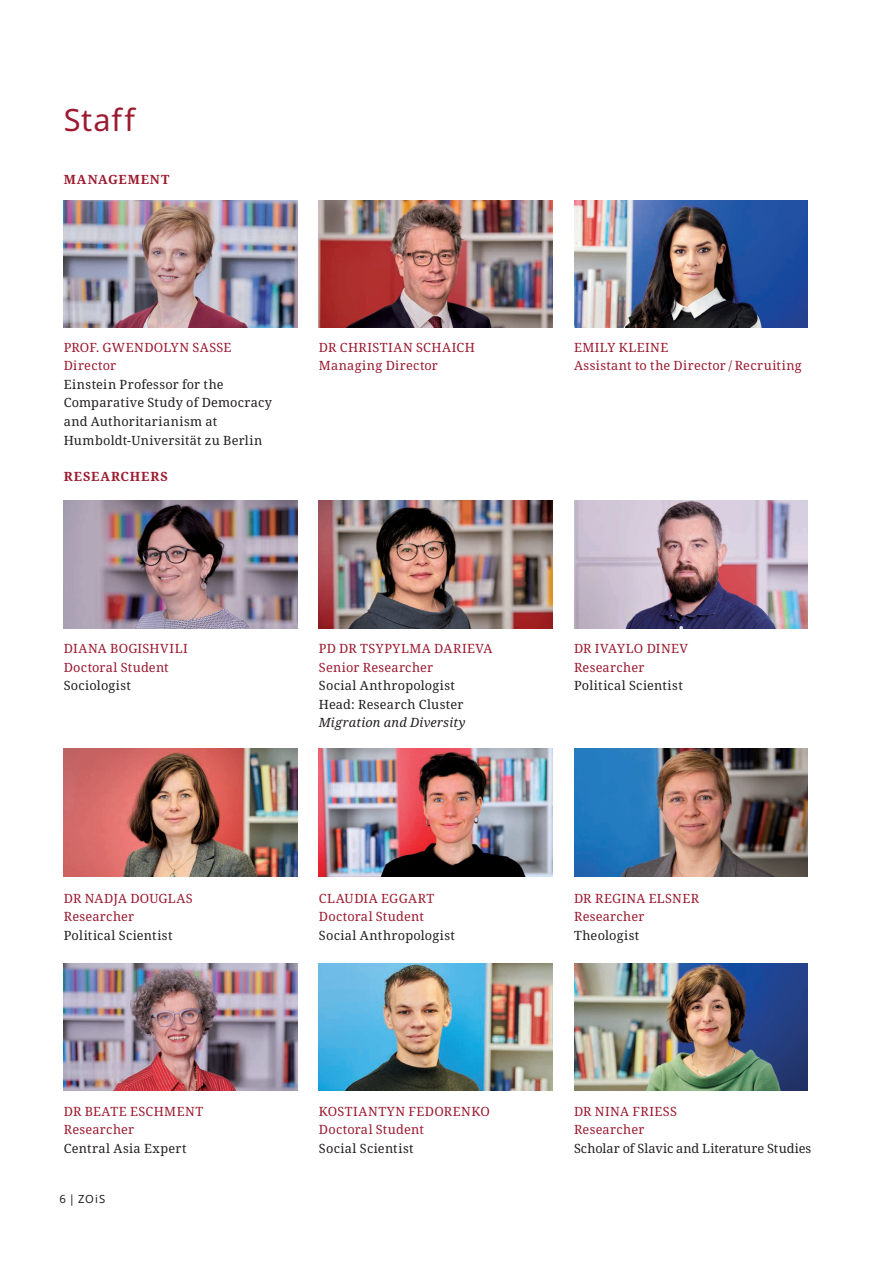
<style>
.page{position:relative;width:893px;height:1263px;background:#fff}
.page>*{position:absolute;margin:0;border:0;box-sizing:border-box;transform-origin:0 0}
.t1{font:30.75px "Noto Sans";letter-spacing:.035em;color:#9c1a30}
.t2{font:12.75px/18.6px "Noto Serif";letter-spacing:.02em;color:#9c1a30}
.t3{font:12.75px/18.6px "Noto Serif";letter-spacing:.02em;color:#231f20}
.t4{font:12.75px "Noto Serif";color:#231f20}
.t5{font:700 12.75px "Noto Serif";letter-spacing:.07em;color:#9c1a30}
.t6{font:italic 12.75px "Noto Serif";letter-spacing:.015em;color:#231f20}
.t7{font:11.25px "Noto Sans";color:#231f20}
</style>
<div class="page">
<img style="left:319px;top:200px;width:234px;height:128px">
<img style="left:64px;top:200px;width:234px;height:128px">
<img style="left:64px;top:501px;width:234px;height:127px">
<img style="left:574px;top:749px;width:234px;height:127px">
<img style="left:319px;top:749px;width:234px;height:127px">
<img style="left:319px;top:501px;width:234px;height:127px">
<img style="left:574px;top:501px;width:234px;height:127px">
<img style="left:64px;top:749px;width:234px;height:127px">
<img style="left:319px;top:963px;width:234px;height:128px">
<img style="left:574px;top:963px;width:234px;height:128px">
<img style="left:574px;top:200px;width:234px;height:128px">
<img style="left:64px;top:963px;width:234px;height:128px">
<h1 class="t1" style="left:64px;top:98px;width:73px">Staff</h1>
<p class="t5" style="left:64px;top:171px;width:107px">MANAGEMENT</p>
<p class="t2" style="left:64px;top:337px;width:169px">PROF. GWENDOLYN SASSE<br>Director</p>
<p class="t3" style="left:64px;top:374px;width:210px">Einstein Professor for the<br>Comparative Study of Democracy and Authoritarianism at<br>Humboldt-Universität zu Berlin</p>
<p class="t5" style="left:64px;top:467px;width:106px">RESEARCHERS</p>
<p class="t2" style="left:319px;top:337px;width:157px">DR CHRISTIAN SCHAICH<br>Managing Director</p>
<p class="t2" style="left:64px;top:638px;width:125px">DIANA BOGISHVILI<br>Doctoral Student</p>
<p class="t3" style="left:64px;top:676px;width:69px">Sociologist</p>
<p class="t2" style="left:319px;top:638px;width:175px">PD DR TSYPYLMA DARIEVA<br>Senior Researcher</p>
<p class="t3" style="left:319px;top:676px;width:146px">Social Anthropologist<br>Head: Research Cluster</p>
<p class="t6" style="left:319px;top:714px;width:148px">Migration and Diversity</p>
<p class="t2" style="left:64px;top:888px;width:130px">DR NADJA DOUGLAS<br>Researcher</p>
<p class="t3" style="left:64px;top:925px;width:110px">Political Scientist</p>
<p class="t2" style="left:319px;top:888px;width:117px">CLAUDIA EGGART<br>Doctoral Student</p>
<p class="t3" style="left:319px;top:925px;width:138px">Social Anthropologist</p>
<p class="t2" style="left:64px;top:1101px;width:141px">DR BEATE ESCHMENT<br>Researcher</p>
<p class="t3" style="left:64px;top:1138px;width:124px">Central Asia Expert</p>
<p class="t7" style="left:60px;top:1192px;width:47px">6 | ZOiS</p>
<p class="t2" style="left:319px;top:1101px;width:172px">KOSTIANTYN FEDORENKO<br>Doctoral Student</p>
<p class="t3" style="left:319px;top:1138px;width:96px">Social Scientist</p>
<p class="t2" style="left:574px;top:337px;width:229px">EMILY KLEINE<br>Assistant to the Director / Recruiting</p>
<p class="t2" style="left:574px;top:638px;width:116px">DR IVAYLO DINEV<br>Researcher</p>
<p class="t3" style="left:574px;top:676px;width:110px">Political Scientist</p>
<p class="t2" style="left:574px;top:888px;width:127px">DR REGINA ELSNER<br>Researcher</p>
<p class="t3" style="left:574px;top:925px;width:67px">Theologist</p>
<p class="t2" style="left:574px;top:1101px;width:104px">DR NINA FRIESS<br>Researcher</p>
<p class="t4" style="left:574px;top:1139px;width:239px">Scholar of Slavic and Literature Studies</p>
</div>
